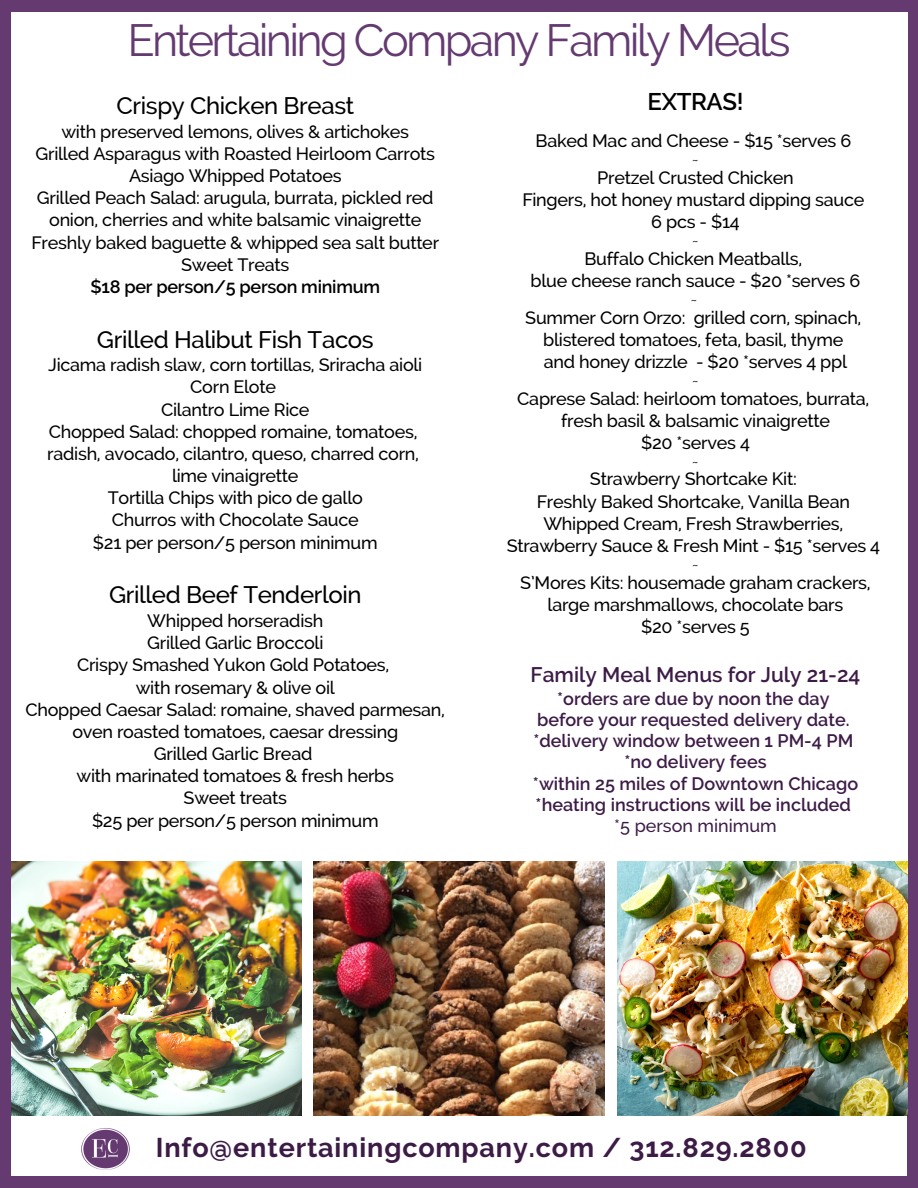
<style>
.page{position:relative;width:918px;height:1188px;background:#643a71}
.page>*{position:absolute;margin:0;border:0;box-sizing:border-box;transform-origin:0 0}
.t1{font:45px "Raleway";letter-spacing:-.06em;color:#643a71}
.t2{font:700 27px "Raleway";letter-spacing:.03em;color:#3d1b47}
.t3{font:500 24px "Raleway";letter-spacing:-.015em;color:#000}
.t4{font:600 24px "Raleway";letter-spacing:-.015em;color:#000}
.t5{font:600 21px "Raleway";color:#3d1b47}
.t6{font:500 18px/22.2px "Raleway";letter-spacing:-.015em;color:#000;text-align:center}
.t7{font:600 18px/21.1px "Raleway";color:#3d1b47;text-align:center}
.t8{font:600 18px "Raleway";letter-spacing:-.015em;color:#000}
.t9{font:500 18px "Raleway";color:#3d1b47}
.t10{font:500 12px "Raleway";color:#000}
</style>
<div class="page">
<div style="left:11px;top:12px;width:896px;height:947px;background:#fff"></div>
<div style="left:11px;top:946px;width:896px;height:230px;background:#fff"></div>
<img style="left:11px;top:861px;width:291px;height:255px">
<img style="left:314px;top:861px;width:290px;height:255px">
<img style="left:618px;top:861px;width:290px;height:255px">
<img style="left:81px;top:1128px;width:49px;height:42px">
<h1 class="t1" style="left:127px;top:14px;width:665px">Entertaining Company Family Meals</h1>
<h3 class="t3" style="left:117px;top:92px;width:239px">Crispy Chicken Breast</h3>
<p class="t6" style="left:31px;top:120px;width:409px">with preserved lemons, olives &amp; artichokes<br>Grilled Asparagus with Roasted Heirloom Carrots Asiago Whipped Potatoes<br>Grilled Peach Salad: arugula, burrata, pickled red onion, cherries and white balsamic vinaigrette Freshly baked baguette &amp; whipped sea salt butter Sweet Treats</p>
<p class="t8" style="left:90px;top:276px;width:291px">$18 per person/5 person minimum</p>
<h3 class="t3" style="left:97px;top:325px;width:278px">Grilled Halibut Fish Tacos</h3>
<p class="t6" style="left:47px;top:354px;width:377px">Jicama radish slaw, corn tortillas, Sriracha aioli<br>Corn Elote<br>Cilantro Lime Rice<br>Chopped Salad: chopped romaine, tomatoes, radish, avocado, cilantro, queso, charred corn, lime vinaigrette<br>Tortilla Chips with pico de gallo<br>Churros with Chocolate Sauce<br>$21 per person/5 person minimum</p>
<h3 class="t3" style="left:109px;top:581px;width:254px">Grilled Beef Tenderloin</h3>
<p class="t6" style="left:25px;top:610px;width:421px">Whipped horseradish<br>Grilled Garlic Broccoli<br>Crispy Smashed Yukon Gold Potatoes,<br>with rosemary &amp; olive oil<br>Chopped Caesar Salad: romaine, shaved parmesan, oven roasted tomatoes, caesar dressing<br>Grilled Garlic Bread<br>with marinated tomatoes &amp; fresh herbs<br>Sweet treats<br>$25 per person/5 person minimum</p>
<h3 class="t4" style="left:648px;top:87px;width:97px">EXTRAS!</h3>
<p class="t6" style="left:536px;top:130px;width:317px">Baked Mac and Cheese - $15 *serves 6</p>
<p class="t10" style="left:692px;top:153px;width:8px">~</p>
<p class="t6" style="left:522px;top:167px;width:344px">Pretzel Crusted Chicken<br>Fingers, hot honey mustard dipping sauce<br>6 pcs - $14</p>
<p class="t10" style="left:692px;top:234px;width:8px">~</p>
<p class="t6" style="left:531px;top:247px;width:331px">Buffalo Chicken Meatballs,<br>blue cheese ranch sauce - $20 *serves 6</p>
<p class="t10" style="left:691px;top:293px;width:8px">~</p>
<p class="t6" style="left:525px;top:306px;width:338px">Summer Corn Orzo: grilled corn, spinach, blistered tomatoes, feta, basil, thyme<br>and honey drizzle - $20 *serves 4 ppl</p>
<p class="t10" style="left:692px;top:374px;width:8px">~</p>
<p class="t6" style="left:517px;top:387px;width:354px">Caprese Salad: heirloom tomatoes, burrata, fresh basil &amp; balsamic vinaigrette<br>$20 *serves 4</p>
<p class="t10" style="left:692px;top:455px;width:8px">~</p>
<p class="t6" style="left:507px;top:468px;width:375px">Strawberry Shortcake Kit:<br>Freshly Baked Shortcake, Vanilla Bean Whipped Cream, Fresh Strawberries, Strawberry Sauce &amp; Fresh Mint - $15 *serves 4</p>
<p class="t10" style="left:692px;top:558px;width:8px">~</p>
<p class="t6" style="left:520px;top:571px;width:352px">S’Mores Kits: housemade graham crackers, large marshmallows, chocolate bars<br>$20 *serves 5</p>
<p class="t5" style="left:531px;top:663px;width:331px">Family Meal Menus for July 21-24</p>
<p class="t7" style="left:533px;top:688px;width:327px">*orders are due by noon the day before your requested delivery date. *delivery window between 1 PM-4 PM *no delivery fees<br>*within 25 miles of Downtown Chicago *heating instructions will be included</p>
<p class="t9" style="left:614px;top:815px;width:164px">*5 person minimum</p>
<h2 class="t2" style="left:156px;top:1131px;width:652px">Info@entertainingcompany.com / 312.829.2800</h2>
</div>
